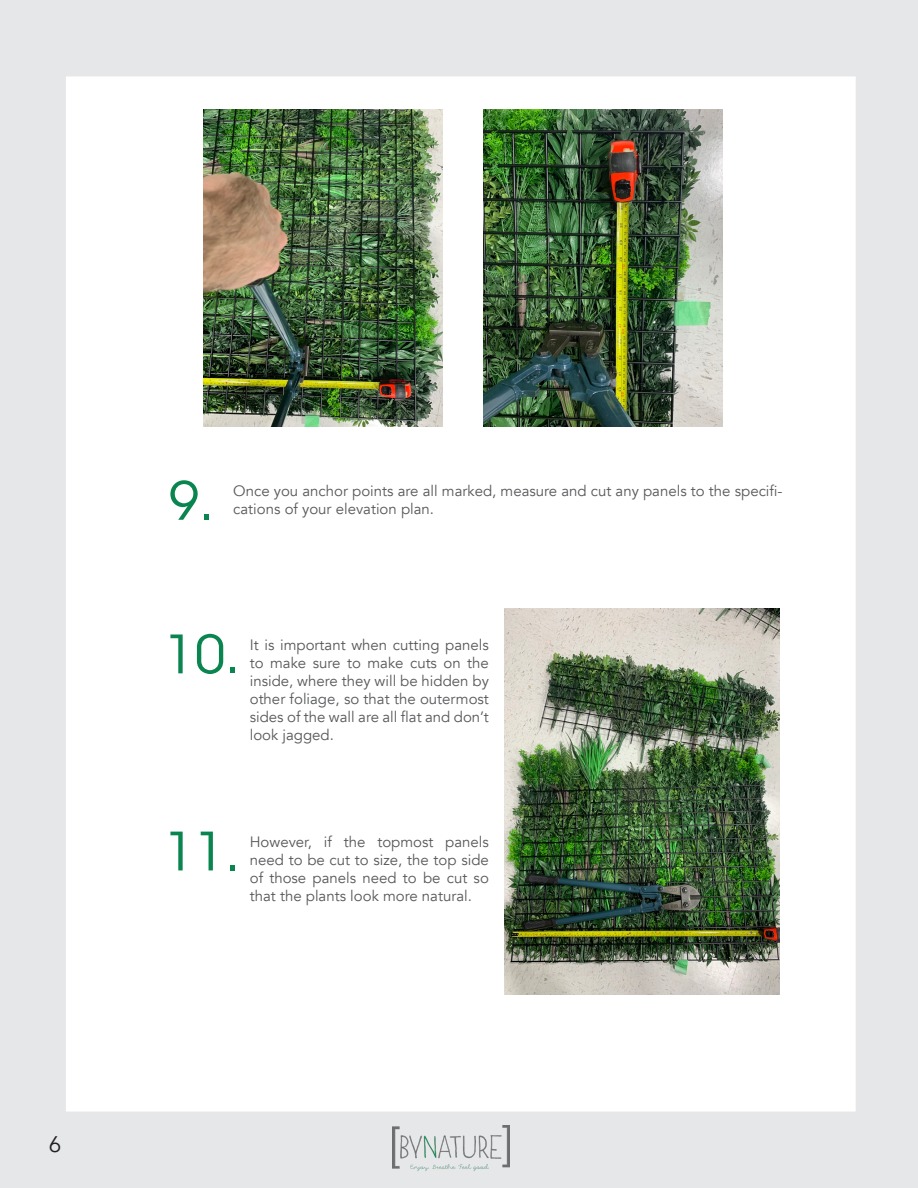
<style>
.page{position:relative;width:918px;height:1188px;background:#e6e7e9}
.page>*{position:absolute;margin:0;border:0;box-sizing:border-box;transform-origin:0 0}
.t1{font:52.5px "ITC Avant Garde Std";color:#0b854f}
.t2{font:22.5px "Avenir";color:#231f20}
.t3{font:15px/18px "Avenir";color:#57585a;text-align:justify}
</style>
<div class="page">
<div style="left:66px;top:76px;width:790px;height:1036px;background:#fff"></div>
<img style="left:393px;top:1126px;width:117px;height:45px">
<img style="left:204px;top:109px;width:239px;height:318px">
<img style="left:483px;top:109px;width:239px;height:318px">
<img style="left:504px;top:609px;width:276px;height:385px">
<h2 class="t2" style="left:49px;top:1131px;width:14px">6</h2>
<p class="t1" style="left:169px;top:469px;width:47px">9.</p>
<p class="t3" style="left:233px;top:482px;width:551px">Once you anchor points are all marked, measure and cut any panels to the specifi&shy;cations of your elevation plan.</p>
<p class="t1" style="left:165px;top:623px;width:77px">10.</p>
<p class="t3" style="left:250px;top:636px;width:241px">It is important when cutting panels to make sure to make cuts on the inside, where they will be hidden by other foliage, so that the outermost sides of the wall are all flat and don’t look jagged.</p>
<p class="t1" style="left:165px;top:820px;width:77px">11.</p>
<p class="t3" style="left:250px;top:833px;width:241px">However, if the topmost panels need to be cut to size, the top side of those panels need to be cut so that the plants look more natural.</p>
</div>
